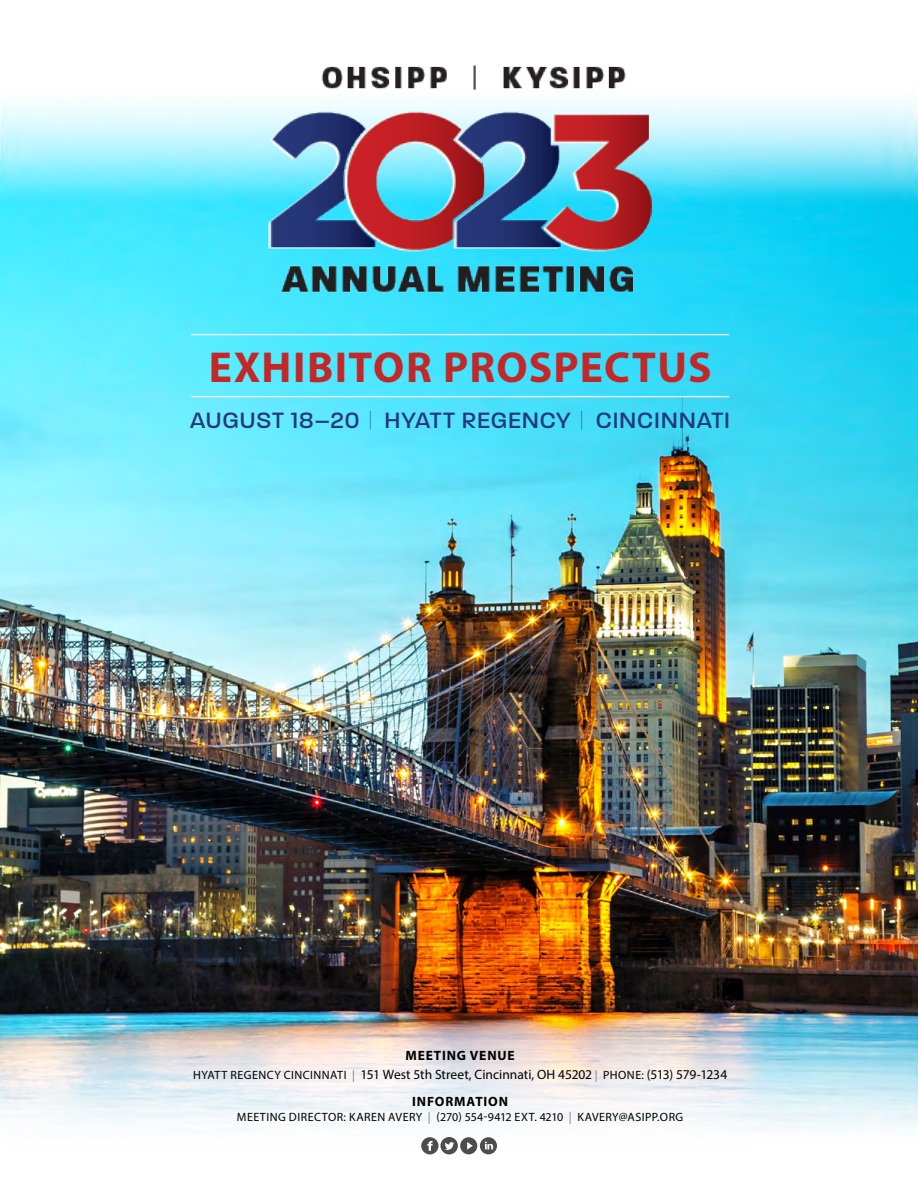
<style>
.page{position:relative;width:918px;height:1188px;background:#fff}
.page>*{position:absolute;margin:0;border:0;box-sizing:border-box;transform-origin:0 0}
.t1{font:700 43.5px "Myriad Pro";letter-spacing:.03em;color:#c42727}
.t2{font:500 24px "Paralucent";letter-spacing:.035em;color:#273879}
.t3{font:13.5px/19.5px "Myriad Pro";color:#000;text-align:center}
.t4{font:700 13.5px "Myriad Pro";letter-spacing:.06em;color:#000}
.t5{font:12px "Myriad Pro";letter-spacing:.03em;color:#000}
.s1{font-weight:100;color:#000}
.s2{font-weight:700}
.s3{font-size:12px}
.s4{font-size:12px;color:#7c7d7d}
.s5{color:#7c7d7d}
</style>
<div class="page">
<img style="left:0;top:100px;width:918px;height:1055px">
<svg style="left:440px;top:1137px;width:18px;height:17px"></svg>
<svg style="left:445px;top:1142px;width:9px;height:8px"></svg>
<svg style="left:460px;top:1137px;width:17px;height:17px"></svg>
<svg style="left:467px;top:1142px;width:6px;height:8px"></svg>
<svg style="left:421px;top:1137px;width:18px;height:17px"></svg>
<svg style="left:427px;top:1141px;width:6px;height:10px"></svg>
<svg style="left:480px;top:1137px;width:17px;height:17px"></svg>
<svg style="left:485px;top:1142px;width:8px;height:7px"></svg>
<hr style="left:191px;top:334px;width:538px;height:1px;background:#fff">
<hr style="left:191px;top:396px;width:538px;height:1px;background:#fff">
<img style="left:269px;top:65px;width:383px;height:240px">
<h1 class="t1" style="left:209px;top:339px;width:504px">EXHIBITOR PROSPECTUS</h1>
<h2 class="t2" style="left:190px;top:406px;width:541px">AUGUST 18–20 <span class="s1">|</span> HYATT REGENCY <span class="s1">|</span> CINCINNATI</h2>
<p class="t3" style="left:193px;top:1045px;width:536px"><span class="s2">MEETING VENUE<br></span><span class="s3">HYATT REGENCY CINCINNATI</span> <span class="s4">|</span> 151 West 5th Street, Cincinnati, OH 45202 <span class="s4">|</span> <span class="s3">PHONE:</span> (513) 579-1234</p>
<p class="t4" style="left:412px;top:1092px;width:97px">INFORMATION</p>
<p class="t5" style="left:237px;top:1109px;width:448px">MEETING DIRECTOR: KAREN AVERY <span class="s5">|</span> (270) 554-9412 EXT. 4210 <span class="s5">|</span> KAVERY@ASIPP.ORG</p>
</div>
